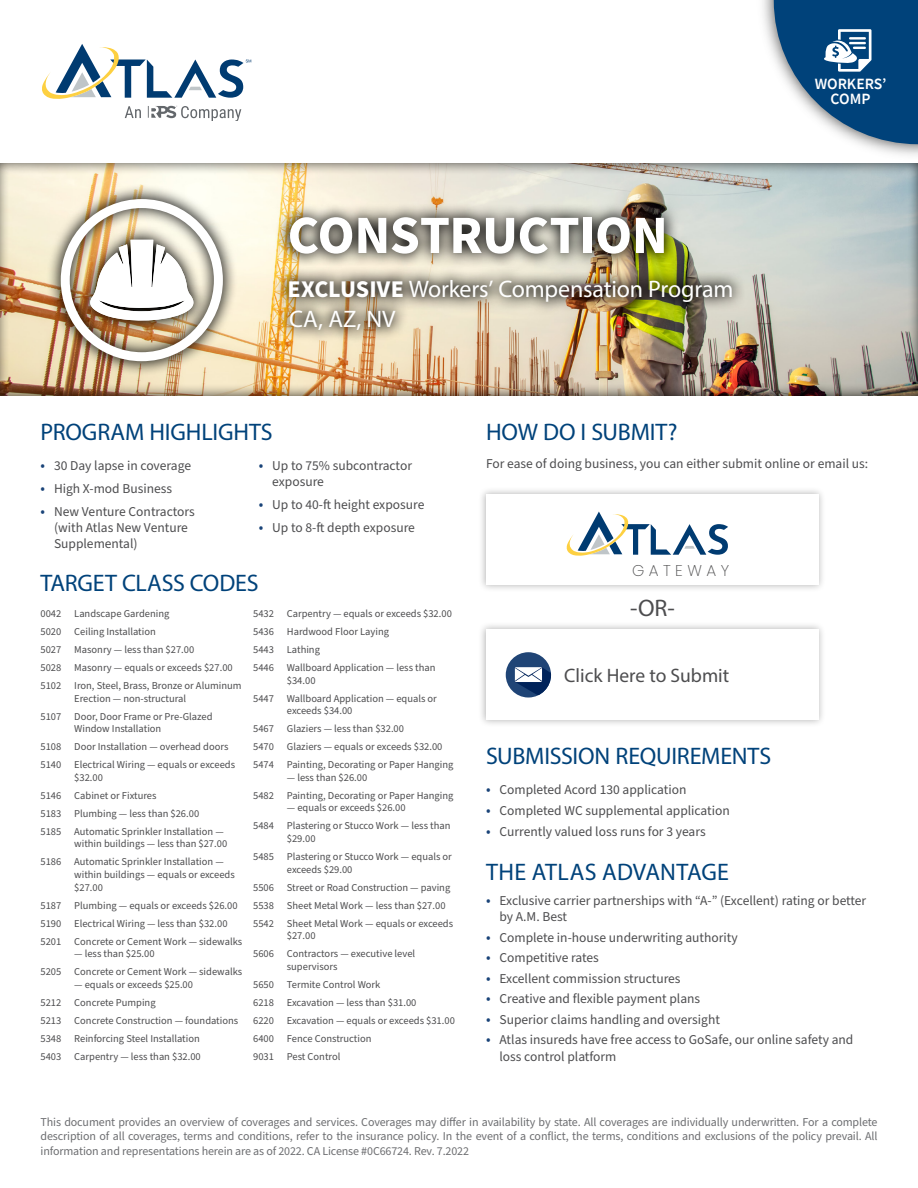
<style>
.page{position:relative;width:918px;height:1188px;background:#fff}
.page>*{position:absolute;margin:0;border:0;box-sizing:border-box;transform-origin:0 0}
.t1{font:700 54px "Source Sans Pro";letter-spacing:-.01em;color:#fff}
.t2{font:24px "Myriad Pro";letter-spacing:-.005em;color:#00427a}
.t3{font:24px/30.2px "Myriad Pro";letter-spacing:-.01em;color:#fff}
.t4{font:24px "Myriad Pro";color:#4d4d4f}
.t5{font:19.5px "Myriad Pro";color:#4d4d4f}
.t6{font:600 15.6px/14.2px "Source Sans Pro";color:#fff;text-align:center}
.t7{font:200 15.6px "Poppins";letter-spacing:.285em;color:#4e4e4f}
.t8{font:13.5px/16.2px "Source Sans Pro";color:#4d4d4f}
.t9{font:12px/14.4px "Source Sans Pro";letter-spacing:-.01em;color:#6d6e71;text-align:justify}
.t10{font:10.5px/18px "Source Sans Pro";color:#4d4d4f}
.s1{font-family:"Source Sans Pro";font-weight:700}
.s2{font-size:15px;color:#194378}
</style>
<div class="page">
<img style="left:762px;top:0;width:156px;height:151px">
<svg style="left:774px;top:0;width:144px;height:144px"></svg>
<svg style="left:125px;top:106px;width:16px;height:12px"></svg>
<svg style="left:148px;top:106px;width:93px;height:15px"></svg>
<svg style="left:42px;top:44px;width:209px;height:55px"></svg>
<div style="left:0;top:151px;width:918px;height:246px;background:#000;opacity:.75"></div>
<img style="left:46px;top:185px;width:192px;height:191px">
<div style="left:61px;top:199px;width:162px;height:162px;border:9px solid #fff;border-radius:50%"></div>
<img style="left:89px;top:240px;width:107px;height:81px">
<img style="left:275px;top:202px;width:404px;height:64px">
<img style="left:275px;top:266px;width:471px;height:50px">
<img style="left:276px;top:296px;width:133px;height:47px">
<div style="left:478px;top:622px;width:348px;height:106px;background:#000;opacity:.3"></div>
<div style="left:486px;top:629px;width:333px;height:91px;background:#fff"></div>
<svg style="left:506px;top:652px;width:45px;height:46px"></svg>
<svg style="left:515px;top:667px;width:36px;height:31px"></svg>
<div style="left:479px;top:487px;width:347px;height:105px;background:#000;opacity:.3"></div>
<div style="left:486px;top:494px;width:333px;height:90px;background:#fff"></div>
<svg style="left:566px;top:512px;width:162px;height:44px"></svg>
<h1 class="t1" style="left:288px;top:198px;width:382px">CONSTRUCTION</h1>
<h2 class="t3" style="left:288px;top:273px;width:447px"><span class="s1">EXCLUSIVE</span> Workers’ Compensation Program<br>CA, AZ, NV</h2>
<h2 class="t2" style="left:40px;top:417px;width:234px">PROGRAM HIGHLIGHTS</h2>
<h2 class="t2" style="left:486px;top:417px;width:193px">HOW DO I SUBMIT?</h2>
<h3 class="t6" style="left:815px;top:77px;width:73px">WORKERS’<br>COMP</h3>
<p class="t8" style="left:40px;top:458px;width:152px"><span class="s2">•</span> 30 Day lapse in coverage</p>
<p class="t8" style="left:40px;top:481px;width:133px"><span class="s2">•</span> High X-mod Business</p>
<p class="t8" style="left:54px;top:504px;width:142px;text-indent:-14px"><span class="s2">•</span> New Venture Contractors (with Atlas New Venture<br>Supplemental)</p>
<p class="t8" style="left:272px;top:458px;width:141px;text-indent:-14px"><span class="s2">•</span> Up to 75% subcontractor exposure</p>
<p class="t8" style="left:259px;top:497px;width:167px"><span class="s2">•</span> Up to 40-ft height exposure</p>
<p class="t8" style="left:259px;top:520px;width:158px"><span class="s2">•</span> Up to 8-ft depth exposure</p>
<h2 class="t2" style="left:41px;top:568px;width:220px">TARGET CLASS CODES</h2>
<p class="t10" style="left:40px;top:605px;width:203px">0042 Landscape Gardening<br>5020 Ceiling Installation<br>5027 Masonry — less than $27.00<br>5028 Masonry — equals or exceeds $27.00<br>5102 Iron, Steel, Brass, Bronze or Aluminum</p>
<p class="t10" style="left:40px;top:689px;width:174px;text-indent:34px">Erection — non-structural<br>5107 Door, Door Frame or Pre-Glazed</p>
<p class="t10" style="left:40px;top:720px;width:196px;text-indent:34px">Window Installation<br>5108 Door Installation — overhead doors<br>5140 Electrical Wiring — equals or exceeds</p>
<p class="t10" style="left:40px;top:769px;width:185px;text-indent:34px">$32.00<br>5146 Cabinet or Fixtures<br>5183 Plumbing — less than $26.00<br>5185 Automatic Sprinkler Installation —</p>
<p class="t10" style="left:40px;top:835px;width:188px;text-indent:34px">within buildings — less than $27.00<br>5186 Automatic Sprinkler Installation —</p>
<p class="t10" style="left:74px;top:869px;width:162px;line-height:12.6px">within buildings — equals or exceeds $27.00</p>
<p class="t10" style="left:40px;top:896px;width:203px">5187 Plumbing — equals or exceeds $26.00<br>5190 Electrical Wiring — less than $32.00<br>5201 Concrete or Cement Work — sidewalks</p>
<p class="t10" style="left:40px;top:945px;width:203px;text-indent:34px">— less than $25.00<br>5205 Concrete or Cement Work — sidewalks</p>
<p class="t10" style="left:40px;top:976px;width:199px;text-indent:34px">— equals or exceeds $25.00<br>5212 Concrete Pumping<br>5213 Concrete Construction — foundations<br>5348 Reinforcing Steel Installation<br>5403 Carpentry — less than $32.00</p>
<p class="t10" style="left:253px;top:605px;width:200px">5432 Carpentry — equals or exceeds $32.00<br>5436 Hardwood Floor Laying<br>5443 Lathing<br>5446 Wallboard Application — less than</p>
<p class="t10" style="left:253px;top:671px;width:185px;text-indent:34px">$34.00<br>5447 Wallboard Application — equals or</p>
<p class="t10" style="left:253px;top:702px;width:202px;text-indent:34px">exceeds $34.00<br>5467 Glaziers — less than $32.00<br>5470 Glaziers — equals or exceeds $32.00<br>5474 Painting, Decorating or Paper Hanging</p>
<p class="t10" style="left:253px;top:769px;width:202px;text-indent:34px">— less than $26.00<br>5482 Painting, Decorating or Paper Hanging</p>
<p class="t10" style="left:253px;top:799px;width:199px;text-indent:34px">— equals or exceeds $26.00<br>5484 Plastering or Stucco Work — less than</p>
<p class="t10" style="left:253px;top:830px;width:200px;text-indent:34px">$29.00<br>5485 Plastering or Stucco Work — equals or</p>
<p class="t10" style="left:253px;top:860px;width:202px;text-indent:34px">exceeds $29.00<br>5506 Street or Road Construction — paving 5538 Sheet Metal Work — less than $27.00<br>5542 Sheet Metal Work — equals or exceeds</p>
<p class="t10" style="left:253px;top:927px;width:164px;text-indent:34px">$27.00<br>5606 Contractors — executive level</p>
<p class="t10" style="left:253px;top:958px;width:203px;text-indent:34px">supervisors<br>5650 Termite Control Work<br>6218 Excavation — less than $31.00<br>6220 Excavation — equals or exceeds $31.00<br>6400 Fence Construction<br>9031 Pest Control</p>
<p class="t8" style="left:486px;top:455px;width:384px">For ease of doing business, you can either submit online or email us:</p>
<h3 class="t7" style="left:632px;top:561px;width:99px">GATEWAY</h3>
<h2 class="t4" style="left:630px;top:593px;width:46px">-OR-</h2>
<h3 class="t5" style="left:564px;top:664px;width:166px">Click Here to Submit</h3>
<h2 class="t2" style="left:486px;top:741px;width:287px">SUBMISSION REQUIREMENTS</h2>
<p class="t8" style="left:486px;top:782px;width:202px"><span class="s2">•</span> Completed Acord 130 application</p>
<p class="t8" style="left:486px;top:803px;width:245px"><span class="s2">•</span> Completed WC supplemental application</p>
<p class="t8" style="left:486px;top:823px;width:221px"><span class="s2">•</span> Currently valued loss runs for 3 years</p>
<h2 class="t2" style="left:486px;top:857px;width:244px">THE ATLAS ADVANTAGE</h2>
<p class="t8" style="left:500px;top:893px;width:368px;text-indent:-14px"><span class="s2">•</span> Exclusive carrier partnerships with “A-” (Excellent) rating or better by A.M. Best</p>
<p class="t8" style="left:486px;top:930px;width:253px"><span class="s2">•</span> Complete in-house underwriting authority</p>
<p class="t8" style="left:486px;top:950px;width:114px"><span class="s2">•</span> Competitive rates</p>
<p class="t8" style="left:486px;top:971px;width:196px"><span class="s2">•</span> Excellent commission structures</p>
<p class="t8" style="left:486px;top:991px;width:216px"><span class="s2">•</span> Creative and flexible payment plans</p>
<p class="t8" style="left:486px;top:1012px;width:235px"><span class="s2">•</span> Superior claims handling and oversight</p>
<p class="t8" style="left:500px;top:1032px;width:355px;text-indent:-14px"><span class="s2">•</span> Atlas insureds have free access to GoSafe, our online safety and loss control platform</p>
<p class="t9" style="left:40px;top:1115px;width:839px">This document provides an overview of coverages and services. Coverages may differ in availability by state. All coverages are individually underwritten. For a complete description of all coverages, terms and conditions, refer to the insurance policy. In the event of a conflict, the terms, conditions and exclusions of the policy prevail. All information and representations herein are as of 2022. CA License #0C66724. Rev. 7.2022</p>
</div>
